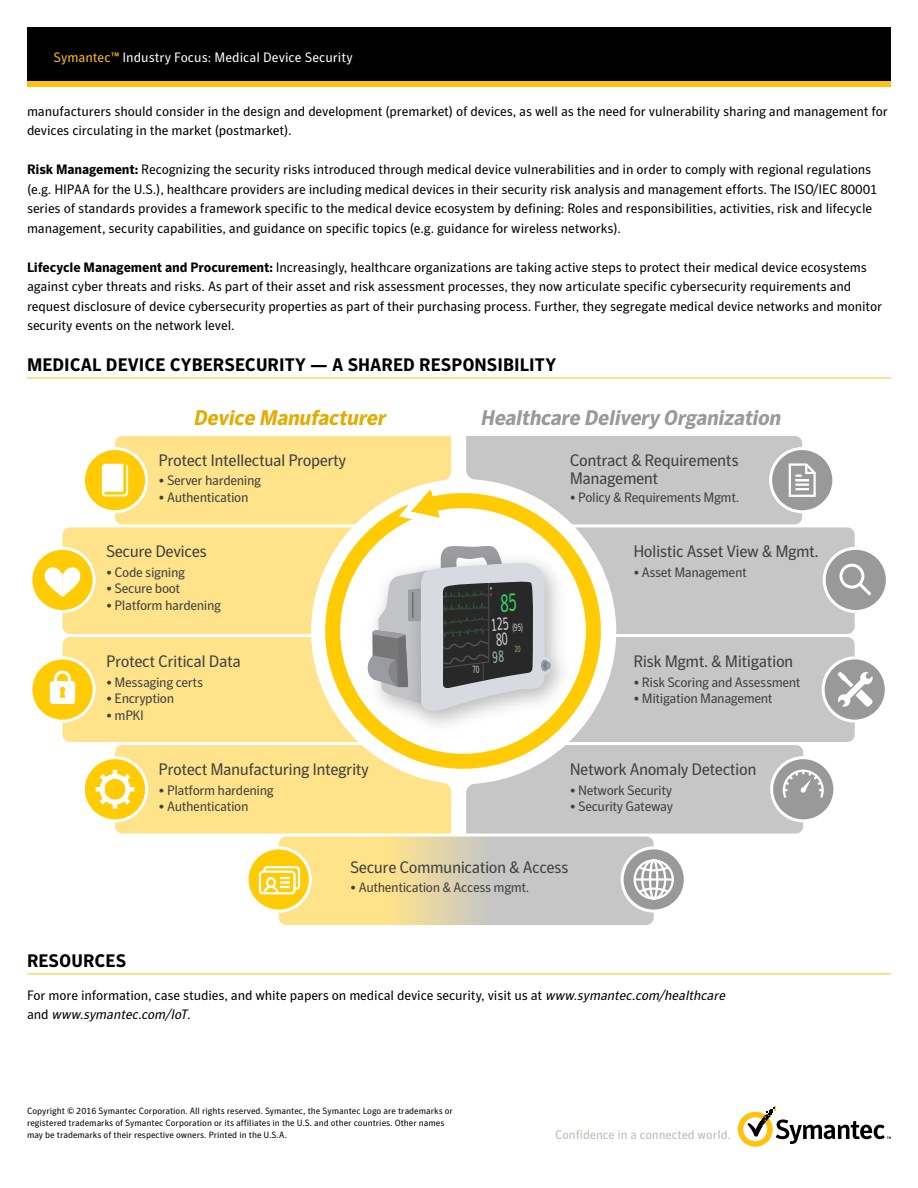
<style>
.page{position:relative;width:918px;height:1188px;background:#fff}
.page>*{position:absolute;margin:0;border:0;box-sizing:border-box;transform-origin:0 0}
.t1{font:italic 700 21px "Symantec Sans";color:#999}
.t2{font:italic 700 21px "Symantec Sans";color:#e2ac00}
.t3{font:700 18px "Symantec Sans";color:#000}
.t4{font:18px/15.6px "Symantec Sans";color:#d9d8d8;scale:.6 1}
.t5{font:16.5px/18px "Symantec Sans";letter-spacing:-.03em;color:#404041}
.body{font:13.5px/19.5px "Symantec Sans";letter-spacing:-.01em;color:#000}
.t6{font:13.5px "Symantec Sans";letter-spacing:-.03em;color:#404041}
.t7{font:13.5px "Symantec Sans";color:#fff}
.body-2{font:12.3px "Symantec Sans";letter-spacing:-.005em;color:#c1b8af}
.t8{font:10.5px "Symantec Sans";color:#d9d8d8;scale:.6 1}
.body-3{font:9px/12px "Symantec Sans";color:#000}
.s1{color:#ffc20e}
.s2{font-weight:700}
.s3{font-style:italic}
</style>
<div class="page">
<hr style="left:27px;top:378px;width:864px;height:1px;background:#ffc20e">
<hr style="left:27px;top:974px;width:864px;height:1px;background:#ffc20e">
<div style="left:27px;top:27px;width:864px;height:55px;background:#000"></div>
<div style="left:27px;top:81px;width:864px;height:6px;background:#ffc20e"></div>
<svg style="left:738px;top:1106px;width:153px;height:41px"></svg>
<svg style="left:31px;top:548px;width:63px;height:64px"></svg>
<svg style="left:824px;top:548px;width:63px;height:64px"></svg>
<div style="left:823px;top:547px;width:66px;height:66px;border:3px solid #fff;border-radius:50%"></div>
<svg style="left:31px;top:658px;width:63px;height:63px"></svg>
<svg style="left:823px;top:658px;width:63px;height:63px"></svg>
<svg style="left:43px;top:436px;width:835px;height:489px"></svg>
<p class="t7" style="left:54px;top:50px;width:301px"><span class="s1">Symantec™</span> Industry Focus: Medical Device Security</p>
<p class="body" style="left:27px;top:101px;width:862px">manufacturers should consider in the design and development (premarket) of devices, as well as the need for vulnerability sharing and management for devices circulating in the market (postmarket).</p>
<p class="body" style="left:27px;top:160px;width:852px"><span class="s2">Risk Management:</span> Recognizing the security risks introduced through medical device vulnerabilities and in order to comply with regional regulations (e.g. HIPAA for the U.S.), healthcare providers are including medical devices in their security risk analysis and management efforts. The ISO/IEC 80001 series of standards provides a framework specific to the medical device ecosystem by defining: Roles and responsibilities, activities, risk and lifecycle management, security capabilities, and guidance on specific topics (e.g. guidance for wireless networks).</p>
<p class="body" style="left:27px;top:257px;width:857px"><span class="s2">Lifecycle Management and Procurement:</span> Increasingly, healthcare organizations are taking active steps to protect their medical device ecosystems against cyber threats and risks. As part of their asset and risk assessment processes, they now articulate specific cybersecurity requirements and request disclosure of device cybersecurity properties as part of their purchasing process. Further, they segregate medical device networks and monitor security events on the network level.</p>
<p class="t3" style="left:27px;top:354px;width:531px">MEDICAL DEVICE CYBERSECURITY — A SHARED RESPONSIBILITY</p>
<p class="t2" style="left:193px;top:406px;width:198px">Device Manufacturer</p>
<p class="t1" style="left:480px;top:406px;width:306px">Healthcare Delivery Organization</p>
<p class="t5" style="left:159px;top:451px;width:189px">Protect Intellectual Property</p>
<p class="t6" style="left:159px;top:473px;width:104px">• Server hardening</p>
<p class="t6" style="left:159px;top:489px;width:91px">• Authentication</p>
<p class="t5" style="left:570px;top:451px;width:171px">Contract &amp; Requirements<br>Management</p>
<p class="t6" style="left:570px;top:489px;width:171px">• Policy &amp; Requirements Mgmt.</p>
<p class="t5" style="left:106px;top:543px;width:102px">Secure Devices</p>
<p class="t5" style="left:633px;top:543px;width:187px">Holistic Asset View &amp; Mgmt.</p>
<p class="t6" style="left:106px;top:564px;width:80px">• Code signing</p>
<p class="t6" style="left:106px;top:581px;width:76px">• Secure boot</p>
<p class="t6" style="left:106px;top:597px;width:117px">• Platform hardening</p>
<p class="t6" style="left:633px;top:564px;width:115px">• Asset Management</p>
<p class="t4" style="left:490px;top:616px;width:36px;rotate:-4deg">125<br>80</p>
<p class="t8" style="left:512px;top:622px;width:25px;rotate:-2deg">(95)</p>
<p class="t5" style="left:106px;top:652px;width:136px">Protect Critical Data</p>
<p class="t5" style="left:633px;top:652px;width:162px">Risk Mgmt. &amp; Mitigation</p>
<p class="t6" style="left:106px;top:674px;width:99px">• Messaging certs</p>
<p class="t6" style="left:106px;top:690px;width:70px">• Encryption</p>
<p class="t6" style="left:106px;top:707px;width:39px">• mPKI</p>
<p class="t6" style="left:633px;top:674px;width:169px">• Risk Scoring and Assessment</p>
<p class="t6" style="left:633px;top:690px;width:141px">• Mitigation Management</p>
<p class="t5" style="left:159px;top:760px;width:212px">Protect Manufacturing Integrity</p>
<p class="t5" style="left:570px;top:760px;width:188px">Network Anomaly Detection</p>
<p class="t6" style="left:159px;top:782px;width:117px">• Platform hardening</p>
<p class="t6" style="left:159px;top:798px;width:91px">• Authentication</p>
<p class="t6" style="left:570px;top:782px;width:104px">• Network Security</p>
<p class="t6" style="left:570px;top:798px;width:105px">• Security Gateway</p>
<p class="t5" style="left:350px;top:858px;width:220px">Secure Communication &amp; Access</p>
<p class="t6" style="left:350px;top:880px;width:181px">• Authentication &amp; Access mgmt.</p>
<p class="t3" style="left:27px;top:950px;width:101px">RESOURCES</p>
<p class="body" style="left:27px;top:985px;width:703px">For more information, case studies, and white papers on medical device security, visit us at <span class="s3">www.symantec.com/healthcare </span>a n d <span class="s3">www.symantec.com/IoT</span>.</p>
<p class="body-3" style="left:27px;top:1105px;width:428px">Copyright © 2016 Symantec Corporation. All rights reserved. Symantec, the Symantec Logo are trademarks or registered trademarks of Symantec Corporation or its affiliates in the U.S. and other countries. Other names may be trademarks of their respective owners. Printed in the U.S.A.</p>
<p class="body-2" style="left:555px;top:1127px;width:177px">Confidence in a connected world.</p>
</div>
